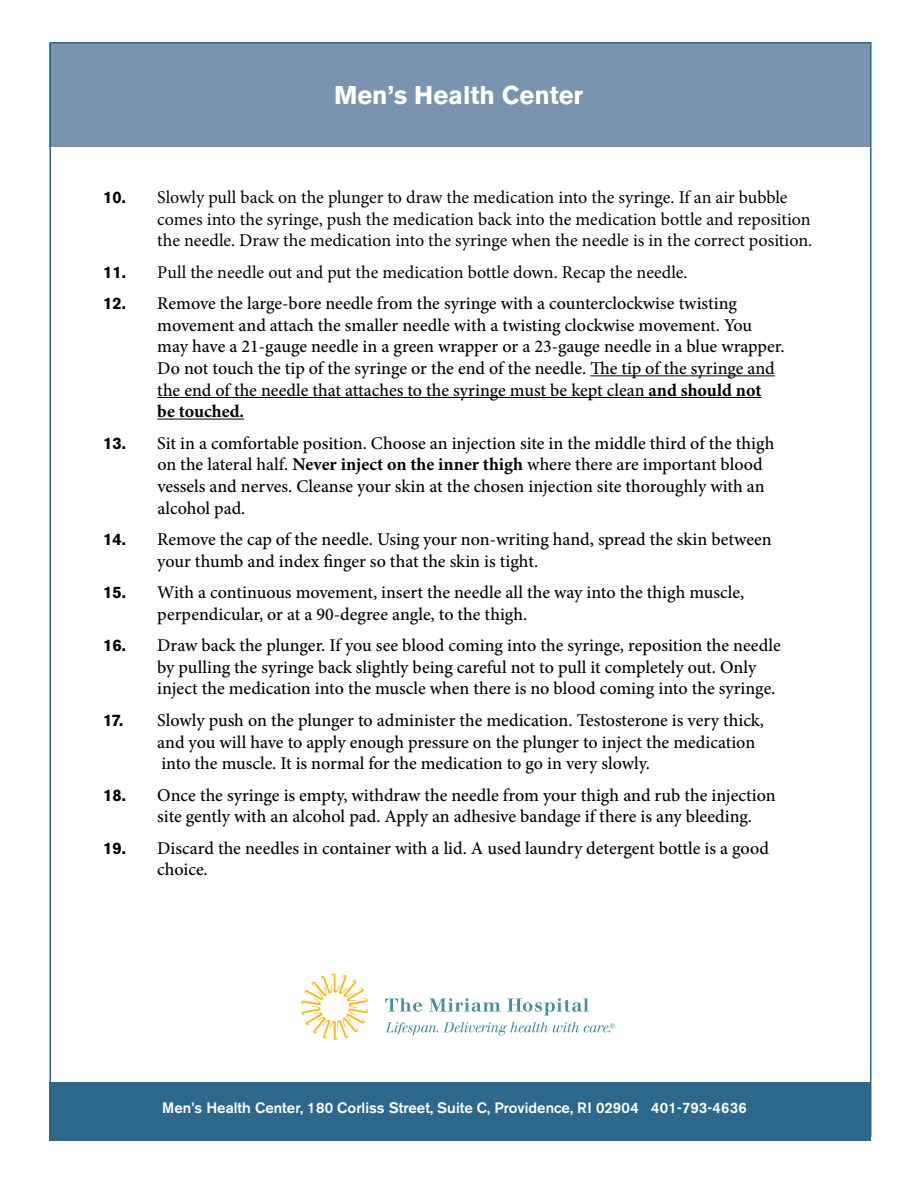
<style>
.page{position:relative;width:918px;height:1188px;background:#fff}
.page>*{position:absolute;margin:0;border:0;box-sizing:border-box;transform-origin:0 0}
.t1{font:700 25.5px "Akzidenz Grotesk BE";color:#fff}
.t2{font:500 18px/21.6px "Minion Pro";color:#040503}
.t3{font:18px/21.6px "Minion Pro";color:#040503}
.t4{font:500 15px "Akzidenz Grotesk BE";color:#fff}
.s1{font-family:"Akzidenz Grotesk BE";font-weight:700;font-size:16.5px}
.s2{font-weight:700}
</style>
<div class="page">
<div style="left:50px;top:44px;width:822px;height:103px;background:#7a94af"></div>
<hr style="left:157px;top:419px;width:87px;height:1px;background:#040503">
<hr style="left:157px;top:397px;width:492px;height:1px;background:#040503">
<hr style="left:649px;top:397px;width:113px;height:1px;background:#040503">
<hr style="left:590px;top:375px;width:185px;height:1px;background:#040503">
<svg style="left:301px;top:973px;width:67px;height:67px"></svg>
<svg style="left:385px;top:998px;width:37px;height:14px"></svg>
<svg style="left:429px;top:998px;width:71px;height:14px"></svg>
<svg style="left:507px;top:998px;width:82px;height:18px"></svg>
<svg style="left:385px;top:1022px;width:230px;height:13px"></svg>
<div style="left:50px;top:1082px;width:822px;height:59px;background:#2b688b"></div>
<p class="t1" style="left:334px;top:81px;width:251px">Men’s Health Center</p>
<p class="t3" style="left:157px;top:187px;width:656px;text-indent:-54px"><span class="s1">10.</span> Slowly pull back on the plunger to draw the medication into the syringe. If an air bubble comes into the syringe, push the medication back into the medication bottle and reposition the needle. Draw the medication into the syringe when the needle is in the correct position.</p>
<p class="t3" style="left:103px;top:261px;width:586px"><span class="s1">11.</span> Pull the needle out and put the medication bottle down. Recap the needle.</p>
<p class="t2" style="left:157px;top:293px;width:629px;text-indent:-54px"><span class="s1">12.</span> Remove the large-bore needle from the syringe with a counterclockwise twisting movement and attach the smaller needle with a twisting clockwise movement. You may have a 21-gauge needle in a green wrapper or a 23-gauge needle in a blue wrapper.<br>Do not touch the tip of the syringe or the end of the needle. °e tip of the syringe and the end of the needle that attaches to the syringe must be kept clean <span class="s2">and should not<br>be touched.</span></p>
<p class="t2" style="left:157px;top:432px;width:619px;text-indent:-54px"><span class="s1">13.</span> Sit in a comfortable position. Choose an injection site in the middle third of the thigh on the lateral half. <span class="s2">Never inject on the inner thigh</span> where there are important blood vessels and nerves. Cleanse your skin at the chosen injection site thoroughly with an alcohol pad.</p>
<p class="t2" style="left:157px;top:529px;width:616px;text-indent:-54px"><span class="s1">14.</span> Remove the cap of the needle. Using your non-writing hand, spread the skin between your thumb and index ÿnger so that the skin is tight.</p>
<p class="t2" style="left:157px;top:582px;width:588px;text-indent:-54px"><span class="s1">15.</span> With a continuous movement, insert the needle all the way into the thigh muscle, perpendicular, or at a 90-degree angle, to the thigh.</p>
<p class="t2" style="left:157px;top:635px;width:625px;text-indent:-54px"><span class="s1">16.</span> Draw back the plunger. If you see blood coming into the syringe, reposition the needle by pulling the syringe back slightly being careful not to pull it completely out. Only inject the medication into the muscle when there is no blood coming into the syringe.</p>
<p class="t2" style="left:157px;top:709px;width:608px;text-indent:-54px"><span class="s1">17.</span> Slowly push on the plunger to administer the medication. Testosterone is very thick, and you will have to apply enough pressure on the plunger to inject the medication into the muscle. It is normal for the medication to go in very slowly.</p>
<p class="t2" style="left:157px;top:784px;width:620px;text-indent:-54px"><span class="s1">18.</span> Once the syringe is empty, withdraw the needle from your thigh and rub the injection site gently with an alcohol pad. Apply an adhesive bandage if there is any bleeding.</p>
<p class="t2" style="left:157px;top:837px;width:613px;text-indent:-54px"><span class="s1">19.</span> Discard the needles in container with a lid. A used laundry detergent bottle is a good choice.</p>
<p class="t4" style="left:162px;top:1099px;width:586px">Men’s Health Center, 180 Corliss Street, Suite C, Providence, RI 02904 401-793-4636</p>
</div>
